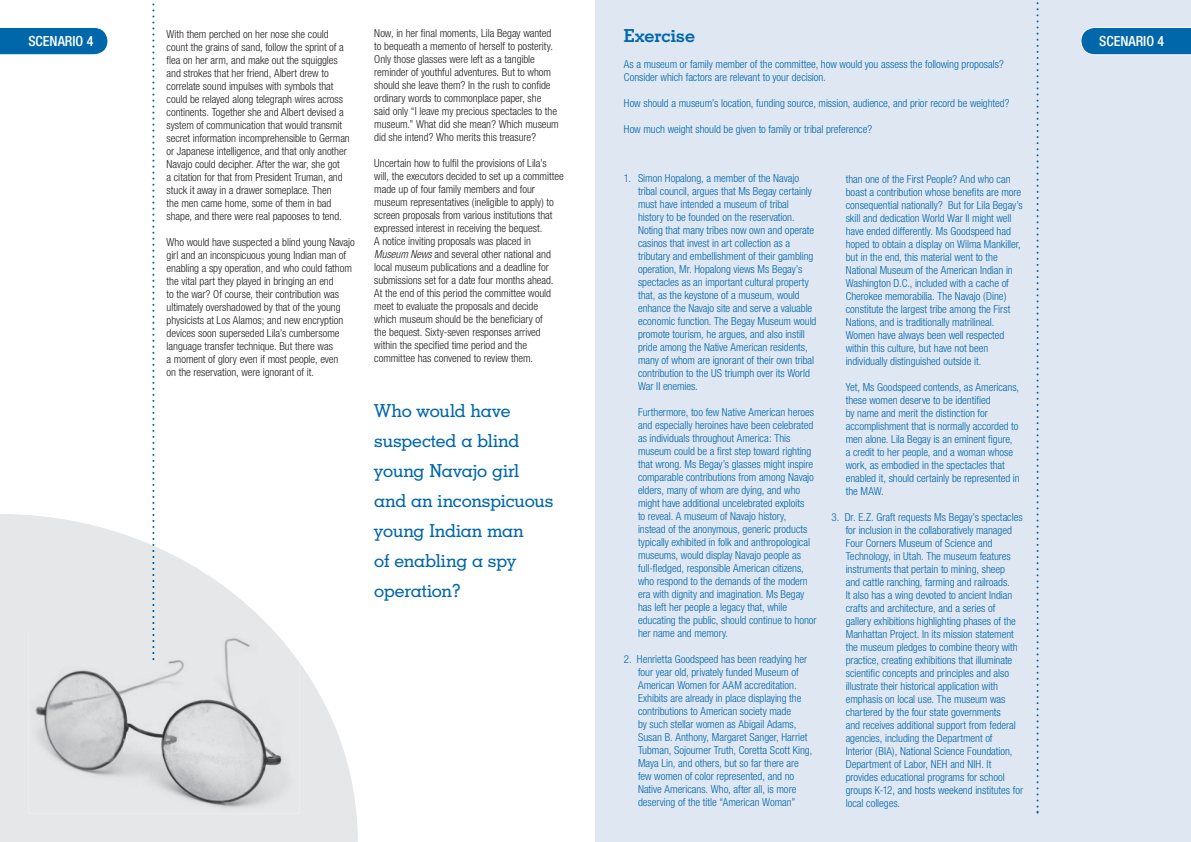
<style>
.page{position:relative;width:1191px;height:842px;background:#fff}
.page>*{position:absolute;margin:0;border:0;box-sizing:border-box;transform-origin:0 0}
.t1{font:500 18px/30px "Geometric Slab 703 BT";letter-spacing:-.005em;color:#0067aa}
.t2{font:700 18px "Geometric Slab 703 BT";letter-spacing:-.01em;color:#0067aa}
.t3{font:500 condensed 14px "Helvetica Neue";color:#fff}
.t4{font:300 condensed 11px/13px "Helvetica Neue";letter-spacing:-.005em;color:#0067aa}
.t5{font:300 condensed 11px/13px "Helvetica Neue";letter-spacing:-.005em;color:#231f20}
.s1{font-style:italic}
</style>
<div class="page">
<div style="left:595px;top:0;width:596px;height:842px;background:#dfe7f3"></div>
<svg style="left:0;top:27px;width:108px;height:28px;background:#1774b1"></svg>
<svg style="left:1080px;top:27px;width:111px;height:28px;background:#1774b1"></svg>
<svg style="left:1036px;top:2px;width:2px;height:812px"></svg>
<svg style="left:0;top:514px;width:358px;height:328px;fill:#e6e7e9"></svg>
<img style="left:28px;top:633px;width:272px;height:181px">
<svg style="left:152px;top:3px;width:2px;height:657px"></svg>
<p class="t3" style="left:28px;top:32px;width:67px">SCENARIO 4</p>
<p class="t5" style="left:167px;top:28px;width:185px">With them perched on her nose she could count the grains of sand, follow the sprint of a flea on her arm, and make out the squiggles and strokes that her friend, Albert drew to correlate sound impulses with symbols that could be relayed along telegraph wires across continents. Together she and Albert devised a system of communication that would transmit secret information incomprehensible to German or Japanese intelligence, and that only another Navajo could decipher. After the war, she got<br>a citation for that from President Truman, and stuck it away in a drawer someplace. Then<br>the men came home, some of them in bad shape, and there were real papooses to tend.</p>
<p class="t5" style="left:167px;top:236px;width:190px">Who would have suspected a blind young Navajo girl and an inconspicuous young Indian man of enabling a spy operation, and who could fathom the vital part they played in bringing an end<br>to the war? Of course, their contribution was ultimately overshadowed by that of the young physicists at Los Alamos; and new encryption devices soon superseded Lila’s cumbersome language transfer technique. But there was<br>a moment of glory even if most people, even<br>on the reservation, were ignorant of it.</p>
<p class="t5" style="left:374px;top:26px;width:186px">Now, in her final moments, Lila Begay wanted to bequeath a memento of herself to posterity.<br>Only those glasses were left as a tangible reminder of youthful adventures. But to whom should she leave them? In the rush to confide ordinary words to commonplace paper, she said only “I leave my precious spectacles to the museum.” What did she mean? Which museum did she intend? Who merits this treasure?</p>
<p class="t5" style="left:374px;top:156px;width:191px">Uncertain how to fulfil the provisions of Lila’s will, the executors decided to set up a committee made up of four family members and four museum representatives (ineligible to apply) to screen proposals from various institutions that expressed interest in receiving the bequest.<br>A notice inviting proposals was placed in <span class="s1">Museum News</span> and several other national and local museum publications and a deadline for submissions set for a date four months ahead.<br>At the end of this period the committee would meet to evaluate the proposals and decide<br>which museum should be the beneficiary of<br>the bequest. Sixty-seven responses arrived within the specified time period and the committee has convened to review them.</p>
<h1 class="t1" style="left:374px;top:395px;width:180px">Who would have suspected a blind young Navajo girl and an inconspicuous young Indian man<br>of enabling a spy operation?</h1>
<h1 class="t2" style="left:624px;top:25px;width:73px">Exercise</h1>
<p class="t4" style="left:624px;top:58px;width:381px">As a museum or family member of the committee, how would you assess the following proposals?<br>Consider which factors are relevant to your decision.</p>
<p class="t4" style="left:624px;top:97px;width:387px">How should a museum’s location, funding source, mission, audience, and prior record be weighted?</p>
<p class="t4" style="left:624px;top:123px;width:250px">How much weight should be given to family or tribal preference?</p>
<p class="t4" style="left:638px;top:171px;width:180px;text-indent:-14px">1. Simon Hopalong, a member of the Navajo tribal council, argues that Ms Begay certainly must have intended a museum of tribal history to be founded on the reservation.<br>Noting that many tribes now own and operate casinos that invest in art collection as a tributary and embellishment of their gambling operation, Mr. Hopalong views Ms Begay’s spectacles as an important cultural property that, as the keystone of a museum, would enhance the Navajo site and serve a valuable economic function. The Begay Museum would promote tourism, he argues, and also instill pride among the Native American residents, many of whom are ignorant of their own tribal contribution to the US triumph over its World War II enemies.</p>
<p class="t4" style="left:638px;top:405px;width:180px">Furthermore, too few Native American heroes and especially heroines have been celebrated as individuals throughout America: This museum could be a first step toward righting that wrong. Ms Begay’s glasses might inspire comparable contributions from among Navajo elders, many of whom are dying, and who might have additional uncelebrated exploits<br>to reveal. A museum of Navajo history, instead of the anonymous, generic products typically exhibited in folk and anthropological museums, would display Navajo people as full-fledged, responsible American citizens, who respond to the demands of the modern era with dignity and imagination. Ms Begay has left her people a legacy that, while educating the public, should continue to honor her name and memory.</p>
<p class="t4" style="left:638px;top:652px;width:176px;text-indent:-14px">2. Henrietta Goodspeed has been readying her four year old, privately funded Museum of American Women for AAM accreditation.<br>Exhibits are already in place displaying the contributions to American society made<br>by such stellar women as Abigail Adams, Susan B. Anthony, Margaret Sanger, Harriet Tubman, Sojourner Truth, Coretta Scott King, Maya Lin, and others, but so far there are few women of color represented, and no Native Americans. Who, after all, is more deserving of the title “American Woman”</p>
<p class="t4" style="left:845px;top:173px;width:179px">than one of the First People? And who can boast a contribution whose benefits are more consequential nationally? But for Lila Begay’s skill and dedication World War II might well have ended differently. Ms Goodspeed had hoped to obtain a display on Wilma Mankiller, but in the end, this material went to the National Museum of the American Indian in Washington D.C., included with a cache of Cherokee memorabilia. The Navajo (Dine) constitute the largest tribe among the First Nations, and is traditionally matrilineal.<br>Women have always been well respected within this culture, but have not been individually distinguished outside it.</p>
<p class="t4" style="left:845px;top:381px;width:175px">Yet, Ms Goodspeed contends, as Americans, these women deserve to be identified<br>by name and merit the distinction for accomplishment that is normally accorded to men alone. Lila Begay is an eminent figure, a credit to her people, and a woman whose work, as embodied in the spectacles that enabled it, should certainly be represented in the MAW.</p>
<p class="t4" style="left:845px;top:511px;width:179px;text-indent:-14px">3. Dr. E.Z. Graft requests Ms Begay’s spectacles for inclusion in the collaboratively managed Four Corners Museum of Science and Technology, in Utah. The museum features instruments that pertain to mining, sheep<br>and cattle ranching, farming and railroads.<br>It also has a wing devoted to ancient Indian crafts and architecture, and a series of gallery exhibitions highlighting phases of the Manhattan Project. In its mission statement the museum pledges to combine theory with practice, creating exhibitions that illuminate scientific concepts and principles and also illustrate their historical application with emphasis on local use. The museum was chartered by the four state governments<br>and receives additional support from federal agencies, including the Department of<br>Interior (BIA), National Science Foundation, Department of Labor, NEH and NIH. It provides educational programs for school groups K-12, and hosts weekend institutes for local colleges.</p>
<p class="t3" style="left:1099px;top:32px;width:67px">SCENARIO 4</p>
</div>
